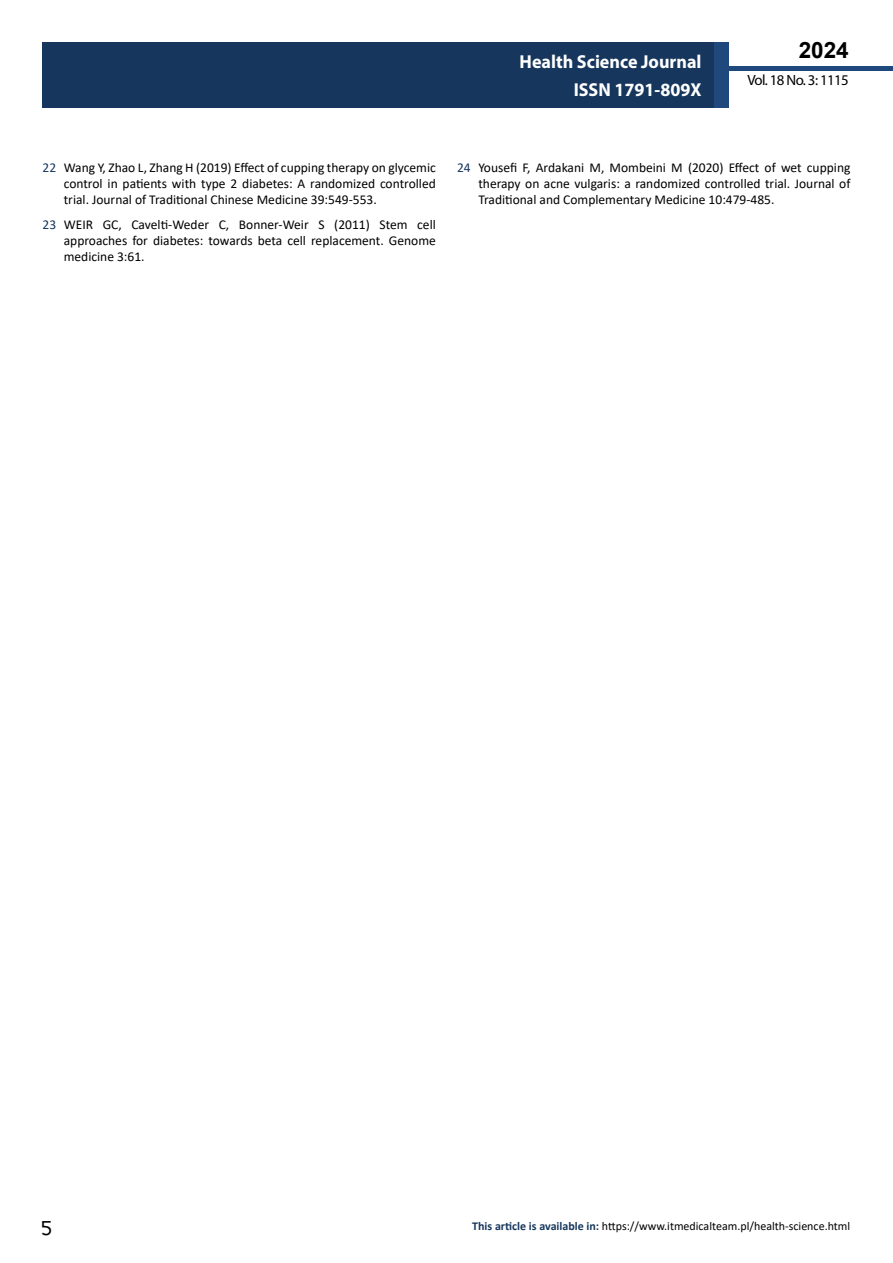
<style>
.page{position:relative;width:893px;height:1263px;background:#fff}
.page>*{position:absolute;margin:0;border:0;box-sizing:border-box;transform-origin:0 0}
.t1{font:25.5px "Tunga";color:#000}
.t2{font:700 22.5px "Arial";color:#000}
.t3{font:700 18.75px/27.2px "Myriad Pro";color:#fff;text-align:right;scale:.96 1}
.t4{font:14.85px "Myriad Pro";letter-spacing:-.04em;color:#000}
.t5{font:13.5px/16.2px "Calibri";color:#000;text-align:justify}
.t6{font:12px "Calibri";color:#000}
.s1{color:#16365d}
.s2{font-weight:700;color:#16375d}
</style>
<div class="page">
<div style="left:722px;top:66px;width:171px;height:5px;background:#1f497d"></div>
<div style="left:43px;top:42px;width:671px;height:66px;background:#16365d"></div>
<div style="left:714px;top:42px;width:15px;height:66px;background:#1f497d"></div>
<h3 class="t3" style="left:520px;top:48px;width:191px">Health Science Journal<br>ISSN 1791-809X</h3>
<h2 class="t2" style="left:799px;top:35px;width:52px">2024</h2>
<p class="t4" style="left:747px;top:71px;width:103px">Vol. 18 No. 3: 1115</p>
<p class="t5" style="left:64px;top:159px;width:374px;text-indent:-21px"><span class="s1">22</span> Wang Y, Zhao L, Zhang H (2019) Effect of cupping therapy on glycemic control in patients with type 2 diabetes: A randomized controlled trial. Journal of Traditional Chinese Medicine 39:549-553.</p>
<p class="t5" style="left:64px;top:216px;width:374px;text-indent:-21px"><span class="s1">23</span> WEIR GC, Cavelti-Weder C, Bonner-Weir S (2011) Stem cell approaches for diabetes: towards beta cell replacement. Genome medicine 3:61.</p>
<p class="t5" style="left:478px;top:159px;width:374px;text-indent:-21px"><span class="s1">24</span> Yousefi F, Ardakani M, Mombeini M (2020) Effect of wet cupping therapy on acne vulgaris: a randomized controlled trial. Journal of Traditional and Complementary Medicine 10:479-485.</p>
<h1 class="t1" style="left:41px;top:1211px;width:13px">5</h1>
<p class="t6" style="left:472px;top:1217px;width:380px"><span class="s2">This article is available in:</span> https://www.itmedicalteam.pl/health-science.html</p>
</div>
